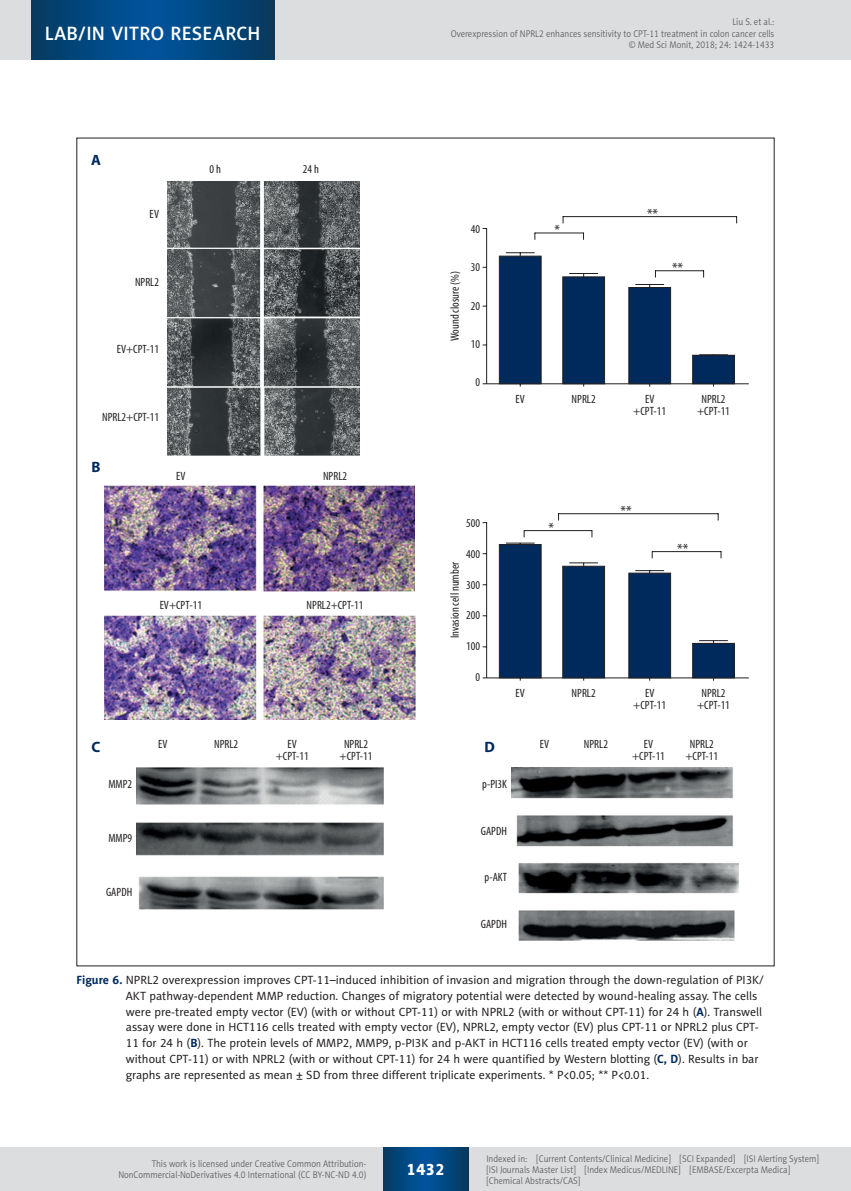
<style>
.page{position:relative;width:851px;height:1191px;background:#fff}
.page>*{position:absolute;margin:0;border:0;box-sizing:border-box;transform-origin:0 0}
.t1{font:19.5px "Naomi Sans EFN Medium";letter-spacing:.015em;color:#fff}
.t2{font:16.5px "Naomi Sans EFN Heavy";color:#fff}
.t3{font:condensed 15px "Myriad Pro";color:#231f20}
.t4{font:700 15px "Myriad Pro";color:#00295c}
.MSM_Rycina_tytul{font:12px/15.8px "Naomi Sans EFN";color:#231f20}
.t5{font:condensed 12px/12px "Myriad Pro";color:#231f20;text-align:center}
.t6{font:9.75px/11.2px "Naomi Sans EFN Light";color:#57585a;text-align:right;scale:.9 1}
.s1{font-weight:700;color:#00295c}
</style>
<div class="page">
<img style="left:168px;top:181px;width:191px;height:274px">
<img style="left:105px;top:485px;width:309px;height:106px">
<img style="left:105px;top:615px;width:310px;height:104px">
<img style="left:136px;top:767px;width:248px;height:142px">
<img style="left:511px;top:767px;width:227px;height:173px">
<hr style="left:482px;top:383px;width:266px;height:1px;background:#231f20">
<hr style="left:486px;top:228px;width:1px;height:155px;background:#231f20">
<svg style="left:506px;top:252px;width:28px;height:1px"></svg>
<hr style="left:520px;top:253px;width:1px;height:133px;background:#231f20">
<div style="left:499px;top:256px;width:42px;height:128px;background:#00295c;border:1px solid #231f20"></div>
<hr style="left:583px;top:273px;width:1px;height:113px;background:#231f20">
<hr style="left:649px;top:284px;width:1px;height:102px;background:#231f20">
<hr style="left:713px;top:355px;width:1px;height:31px;background:#231f20">
<hr style="left:534px;top:233px;width:49px;height:1px;background:#231f20">
<svg style="left:562px;top:216px;width:175px;height:168px"></svg>
<hr style="left:482px;top:677px;width:266px;height:1px;background:#231f20">
<hr style="left:486px;top:522px;width:1px;height:155px;background:#231f20">
<svg style="left:506px;top:543px;width:28px;height:1px"></svg>
<hr style="left:520px;top:543px;width:1px;height:137px;background:#231f20">
<div style="left:499px;top:544px;width:42px;height:134px;background:#00295c;border:1px solid #231f20"></div>
<hr style="left:583px;top:563px;width:1px;height:117px;background:#231f20">
<hr style="left:649px;top:570px;width:1px;height:110px;background:#231f20">
<hr style="left:713px;top:640px;width:1px;height:40px;background:#231f20">
<hr style="left:524px;top:530px;width:68px;height:1px;background:#231f20">
<svg style="left:557px;top:513px;width:178px;height:165px"></svg>
<div style="left:0;top:1148px;width:850px;height:43px;background:#dcdddf"></div>
<svg style="left:383px;top:1147px;width:85px;height:43px;background:#02477e"></svg>
<div style="left:0;top:0;width:850px;height:60px;background:#dcdddf"></div>
<hr style="left:850px;top:0;width:1px;height:60px;background:#dcdddf">
<svg style="left:32px;top:0;width:242px;height:60px;background:#02477f"></svg>
<h1 class="t1" style="left:45px;top:22px;width:217px">LAB/IN VITRO RESEARCH</h1>
<p class="t4" style="left:91px;top:151px;width:11px">A</p>
<p class="t5" style="left:150px;top:208px;width:11px">EV</p>
<p class="t5" style="left:209px;top:164px;width:13px">0 h</p>
<p class="t5" style="left:303px;top:164px;width:17px">24 h</p>
<p class="t5" style="left:135px;top:276px;width:26px">NPRL2</p>
<p class="t5" style="left:117px;top:343px;width:44px">EV+CPT-11</p>
<p class="t5" style="left:102px;top:411px;width:58px">NPRL2+CPT-11</p>
<p class="t4" style="left:91px;top:457px;width:11px">B</p>
<p class="t5" style="left:176px;top:470px;width:11px">EV</p>
<p class="t5" style="left:323px;top:470px;width:26px">NPRL2</p>
<p class="t5" style="left:160px;top:599px;width:44px">EV+CPT-11</p>
<p class="t5" style="left:306px;top:599px;width:58px">NPRL2+CPT-11</p>
<p class="t6" style="left:450px;top:16px;width:361px">Liu S. et al.:<br>Overexpression of NPRL2 enhances sensitivity to CPT-11 treatment in colon cancer cells © Med Sci Monit, 2018; 24: 1424-1433</p>
<p class="t5" style="left:449px;top:341px;width:71px;rotate:-90deg">Wound closure (%)</p>
<p class="t5" style="left:471px;top:223px;width:11px">40</p>
<p class="t5" style="left:471px;top:261px;width:11px">30</p>
<p class="t5" style="left:471px;top:300px;width:11px">20</p>
<p class="t5" style="left:471px;top:338px;width:11px">10</p>
<p class="t5" style="left:475px;top:376px;width:6px">0</p>
<p class="t5" style="left:466px;top:517px;width:15px">500</p>
<p class="t5" style="left:466px;top:548px;width:15px">400</p>
<p class="t5" style="left:466px;top:579px;width:15px">300</p>
<p class="t5" style="left:466px;top:609px;width:15px">200</p>
<p class="t5" style="left:466px;top:640px;width:15px">100</p>
<p class="t5" style="left:475px;top:671px;width:6px">0</p>
<p class="t5" style="left:449px;top:638px;width:77px;rotate:-90deg">Invasion cell number</p>
<p class="t3" style="left:554px;top:222px;width:7px">*</p>
<p class="t3" style="left:647px;top:205px;width:13px">**</p>
<p class="t3" style="left:672px;top:260px;width:13px">**</p>
<p class="t5" style="left:515px;top:393px;width:11px">EV</p>
<p class="t5" style="left:571px;top:393px;width:26px">NPRL2</p>
<p class="t5" style="left:633px;top:393px;width:34px">EV +CPT-11</p>
<p class="t5" style="left:697px;top:393px;width:34px">NPRL2 +CPT-11</p>
<p class="t3" style="left:548px;top:519px;width:7px">*</p>
<p class="t3" style="left:620px;top:502px;width:13px">**</p>
<p class="t3" style="left:677px;top:540px;width:13px">**</p>
<p class="t5" style="left:515px;top:687px;width:11px">EV</p>
<p class="t5" style="left:571px;top:687px;width:26px">NPRL2</p>
<p class="t5" style="left:633px;top:687px;width:34px">EV +CPT-11</p>
<p class="t5" style="left:697px;top:687px;width:34px">NPRL2 +CPT-11</p>
<p class="t5" style="left:214px;top:738px;width:26px">NPRL2</p>
<p class="t5" style="left:276px;top:738px;width:34px">EV +CPT-11</p>
<p class="t5" style="left:339px;top:738px;width:34px">NPRL2 +CPT-11</p>
<p class="t5" style="left:539px;top:738px;width:11px">EV</p>
<p class="t5" style="left:584px;top:738px;width:26px">NPRL2</p>
<p class="t5" style="left:632px;top:738px;width:34px">EV +CPT-11</p>
<p class="t5" style="left:685px;top:738px;width:34px">NPRL2 +CPT-11</p>
<p class="t5" style="left:158px;top:738px;width:11px">EV</p>
<p class="t4" style="left:91px;top:737px;width:10px">C</p>
<p class="t4" style="left:484px;top:737px;width:12px">D</p>
<p class="t5" style="left:108px;top:778px;width:25px">MMP2</p>
<p class="t5" style="left:108px;top:832px;width:25px">MMP9</p>
<p class="t5" style="left:106px;top:886px;width:28px">GAPDH</p>
<p class="t5" style="left:482px;top:778px;width:26px">p-PI3K</p>
<p class="t5" style="left:481px;top:825px;width:28px">GAPDH</p>
<p class="t5" style="left:484px;top:871px;width:24px">p-AKT</p>
<p class="t5" style="left:481px;top:918px;width:28px">GAPDH</p>
<p class="MSM_Rycina_tytul" style="left:126px;top:972px;width:639px;text-indent:-49px"><span class="s1">Figure 6.</span> NPRL2 overexpression improves CPT-11–induced inhibition of invasion and migration through the down-regulation of PI3K/ AKT pathway-dependent MMP reduction. Changes of migratory potential were detected by wound-healing assay. The cells were pre-treated empty vector (EV) (with or without CPT-11) or with NPRL2 (with or without CPT-11) for 24 h (<span class="s1">A</span>). Transwell assay were done in HCT116 cells treated with empty vector (EV), NPRL2, empty vector (EV) plus CPT-11 or NPRL2 plus CPT-11 for 24 h (<span class="s1">B</span>). The protein levels of MMP2, MMP9, p-PI3K and p-AKT in HCT116 cells treated empty vector (EV) (with or without CPT-11) or with NPRL2 (with or without CPT-11) for 24 h were quantified by Western blotting (<span class="s1">C, D</span>). Results in bar graphs are represented as mean ± SD from three different triplicate experiments. * P&lt;0.05; ** P&lt;0.01.</p>
<p class="t6" style="left:118px;top:1158px;width:277px">This work is licensed under Creative Common Attribution-<br>NonCommercial-NoDerivatives 4.0 International (CC BY-NC-ND 4.0)</p>
<h2 class="t2" style="left:406px;top:1159px;width:40px">1432</h2>
<p class="t6" style="left:486px;top:1152px;width:371px;text-align:left">Indexed in: [Current Contents/Clinical Medicine] [SCI Expanded] [ISI Alerting System] [ISI Journals Master List] [Index Medicus/MEDLINE] [EMBASE/Excerpta Medica] [Chemical Abstracts/CAS]</p>
</div>
